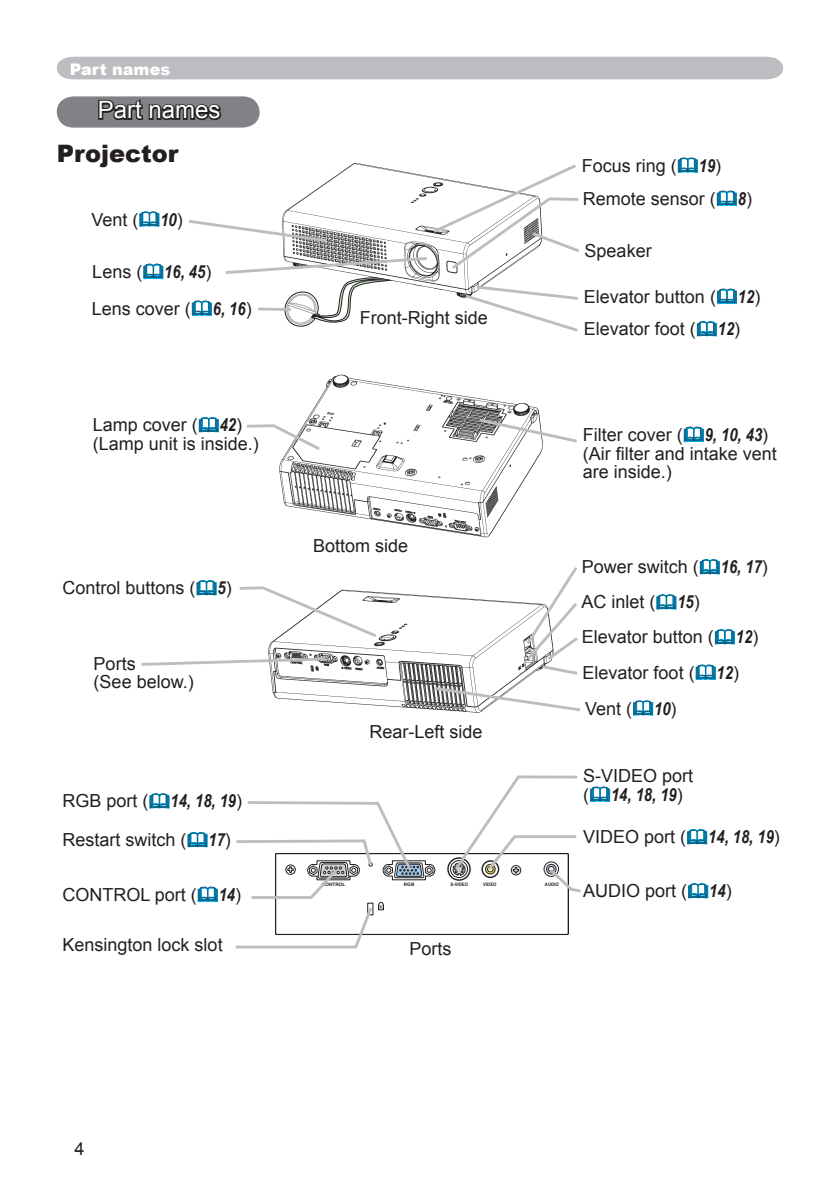
<style>
.page{position:relative;width:840px;height:1191px;background:#fff}
.page>*{position:absolute;margin:0;border:0;box-sizing:border-box;transform-origin:0 0}
.t1{font:24px "Arial";color:#fff}
.t2{font:900 24px "Arial";color:#231f20}
.t3{font:18px/18.4px "Arial";color:#231f20}
.t4{font:italic 700 18px "Arial Narrow";color:#231f20}
.t5{font:900 16px "Arial";color:#fff}
.t6{font:5.6px "Arial";color:#231f20}
.t7{font:700 4.8px "Arial";color:#231f20;scale:.9 1}
.t8{font:700 4.8px "Arial";color:#231f20}
.s1{font-family:"Arial Narrow";font-weight:700;font-style:italic}
.s2{font-family:"Arial";font-weight:400;font-style:normal}
</style>
<div class="page">
<img style="left:279px;top:374px;width:264px;height:164px">
<img style="left:268px;top:592px;width:261px;height:118px">
<div style="left:57px;top:57px;width:725px;height:22px;background:#bcbdc0"></div>
<svg style="left:57px;top:96px;width:202px;height:32px;background:#707173"></svg>
<svg style="left:247px;top:423px;width:76px;height:30px"></svg>
<svg style="left:239px;top:586px;width:140px;height:53px"></svg>
<svg style="left:141px;top:656px;width:187px;height:11px"></svg>
<svg style="left:431px;top:685px;width:149px;height:28px"></svg>
<svg style="left:523px;top:567px;width:55px;height:109px"></svg>
<svg style="left:476px;top:417px;width:101px;height:27px"></svg>
<svg style="left:235px;top:775px;width:346px;height:174px"></svg>
<svg style="left:143px;top:264px;width:21px;height:16px"></svg>
<svg style="left:189px;top:163px;width:391px;height:169px"></svg>
<svg style="left:683px;top:427px;width:21px;height:16px"></svg>
<svg style="left:717px;top:289px;width:20px;height:16px"></svg>
<svg style="left:696px;top:321px;width:21px;height:16px"></svg>
<svg style="left:716px;top:190px;width:21px;height:17px"></svg>
<svg style="left:677px;top:157px;width:21px;height:16px"></svg>
<svg style="left:139px;top:211px;width:21px;height:16px"></svg>
<svg style="left:656px;top:594px;width:20px;height:16px"></svg>
<svg style="left:699px;top:559px;width:21px;height:16px"></svg>
<svg style="left:714px;top:629px;width:21px;height:16px"></svg>
<svg style="left:590px;top:786px;width:20px;height:16px"></svg>
<svg style="left:687px;top:829px;width:20px;height:16px"></svg>
<svg style="left:197px;top:886px;width:21px;height:17px"></svg>
<svg style="left:198px;top:417px;width:21px;height:16px"></svg>
<svg style="left:695px;top:664px;width:21px;height:17px"></svg>
<svg style="left:196px;top:580px;width:21px;height:16px"></svg>
<svg style="left:633px;top:700px;width:20px;height:16px"></svg>
<svg style="left:688px;top:883px;width:20px;height:16px"></svg>
<svg style="left:187px;top:832px;width:21px;height:16px"></svg>
<svg style="left:149px;top:793px;width:21px;height:16px"></svg>
<p class="t5" style="left:70px;top:57px;width:102px">Part names</p>
<h1 class="t1" style="left:98px;top:94px;width:124px">Part names</h1>
<h1 class="t2" style="left:57px;top:136px;width:123px">Projector</h1>
<p class="t3" style="left:91px;top:210px;width:93px">Vent ( <span class="s1">10</span>)</p>
<p class="t3" style="left:92px;top:253px;width:161px;line-height:36.8px">Lens ( <span class="s1">16, 45</span>)<br>Lens cover ( <span class="s1">6, 16</span>)</p>
<p class="t3" style="left:93px;top:416px;width:168px">Lamp cover ( <span class="s1">42</span>) (Lamp unit is inside.)</p>
<p class="t3" style="left:62px;top:579px;width:171px">Control buttons ( <span class="s1">5</span>)</p>
<p class="t3" style="left:94px;top:654px;width:102px">Ports<br>(See below.)</p>
<p class="t3" style="left:62px;top:792px;width:181px">RGB port ( <span class="s1">14, 18, 19</span>)</p>
<p class="t3" style="left:62px;top:831px;width:170px">Restart switch ( <span class="s1">17</span>)</p>
<p class="t3" style="left:62px;top:885px;width:180px">CONTROL port ( <span class="s1">14</span>)</p>
<p class="t3" style="left:62px;top:935px;width:162px">Kensington lock slot</p>
<p class="t3" style="left:359px;top:308px;width:130px">Front-Right side</p>
<p class="t3" style="left:581px;top:156px;width:141px">Focus ring ( <span class="s1">19</span>)</p>
<p class="t3" style="left:582px;top:190px;width:171px">Remote sensor ( <span class="s1">8</span>)</p>
<p class="t3" style="left:584px;top:241px;width:69px">Speaker</p>
<p class="t3" style="left:583px;top:281px;width:178px;line-height:32.2px">Elevator button ( <span class="s1">12</span>)<br>Elevator foot ( <span class="s1">12</span>)</p>
<p class="t3" style="left:582px;top:426px;width:196px">Filter cover ( <span class="s1">9, 10, 43</span>) (Air filter and intake vent are inside.)</p>
<p class="t3" style="left:313px;top:537px;width:97px">Bottom side</p>
<p class="t3" style="left:369px;top:722px;width:115px">Rear-Left side</p>
<p class="t8" style="left:322px;top:881px;width:25px">CONTROL</p>
<p class="t8" style="left:403px;top:881px;width:12px">RGB</p>
<p class="t7" style="left:450px;top:881px;width:21px">S-VIDEO</p>
<p class="t7" style="left:483px;top:881px;width:16px">VIDEO</p>
<p class="t7" style="left:544px;top:881px;width:17px">AUDIO</p>
<p class="t6" style="left:379px;top:903px;width:5px">K</p>
<p class="t3" style="left:409px;top:940px;width:44px">Ports</p>
<p class="t3" style="left:581px;top:558px;width:187px">Power switch ( <span class="s1">16, 17</span>)</p>
<p class="t3" style="left:581px;top:593px;width:120px">AC inlet ( <span class="s1">15</span>)</p>
<p class="t3" style="left:581px;top:628px;width:178px">Elevator button ( <span class="s1">12</span>)</p>
<p class="t3" style="left:582px;top:663px;width:158px">Elevator foot ( <span class="s1">12</span>)</p>
<p class="t3" style="left:584px;top:699px;width:93px">Vent ( <span class="s1">10</span>)</p>
<p class="t3" style="left:583px;top:767px;width:112px">S-VIDEO port</p>
<p class="t4" style="left:583px;top:781px;width:101px"><span class="s2">(</span> 14, 18, 19<span class="s2">)</span></p>
<p class="t3" style="left:583px;top:828px;width:198px">VIDEO port ( <span class="s1">14, 18, 19</span>)</p>
<p class="t3" style="left:583px;top:882px;width:150px">AUDIO port ( <span class="s1">14</span>)</p>
<p class="t3" style="left:74px;top:1140px;width:12px">4</p>
</div>
